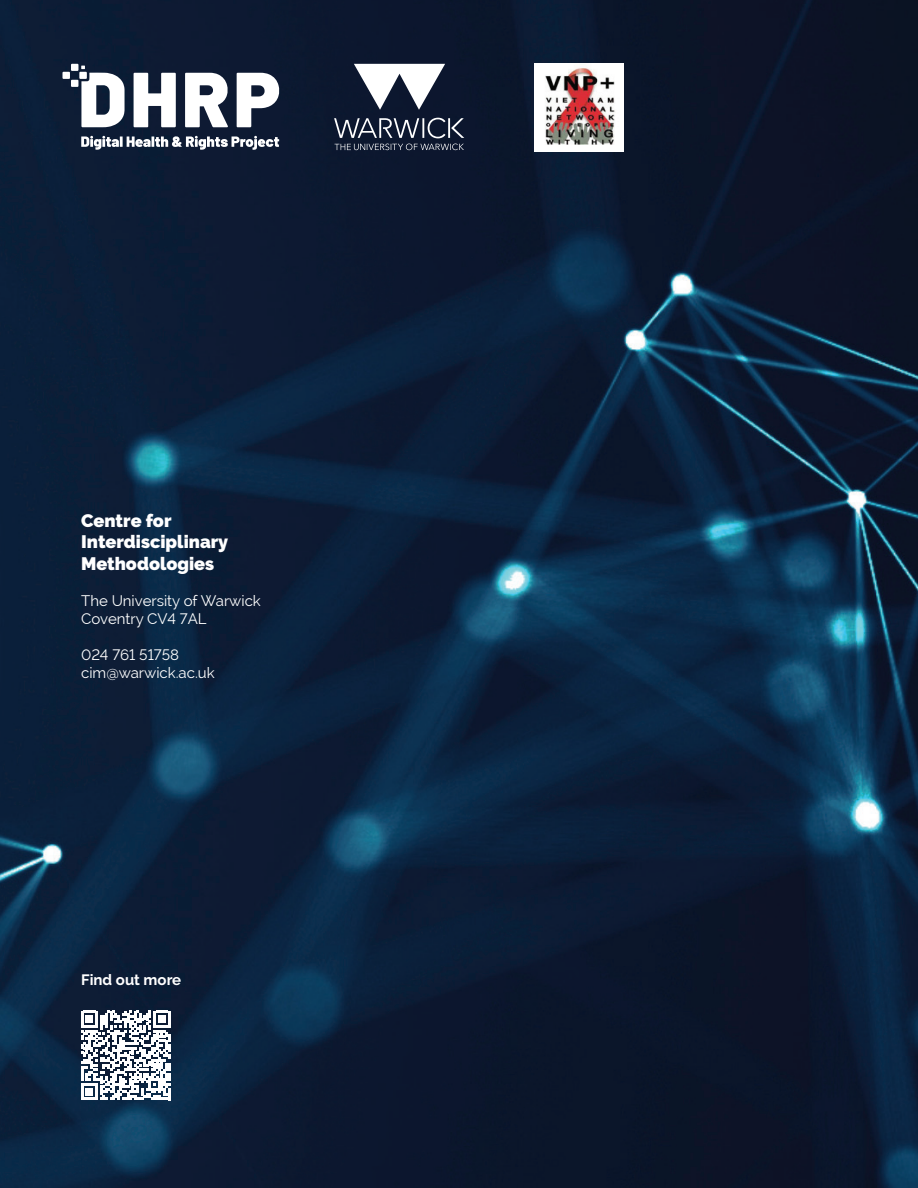
<style>
.page{position:relative;width:918px;height:1188px;background:#fff}
.page>*{position:absolute;margin:0;border:0;box-sizing:border-box;transform-origin:0 0}
.t1{font:900 18px/21.6px "Raleway";color:#fff}
.t2{font:15px/18px "Raleway";color:#fff}
.t3{font:700 15px "Raleway";color:#fff}
</style>
<div class="page">
<img style="left:0;top:0;width:918px;height:1188px">
<svg style="left:81px;top:1011px;width:89px;height:89px"></svg>
<svg style="left:185px;top:73px;width:43px;height:54px"></svg>
<svg style="left:134px;top:73px;width:42px;height:54px"></svg>
<svg style="left:237px;top:73px;width:42px;height:54px"></svg>
<svg style="left:63px;top:64px;width:62px;height:63px"></svg>
<svg style="left:81px;top:136px;width:198px;height:14px"></svg>
<svg style="left:354px;top:64px;width:91px;height:46px"></svg>
<svg style="left:334px;top:118px;width:130px;height:20px;background:#495163"></svg>
<svg style="left:335px;top:144px;width:129px;height:6px"></svg>
<div style="left:534px;top:64px;width:90px;height:88px;background:#fff"></div>
<img style="left:545px;top:68px;width:70px;height:77px">
<p class="t1" style="left:81px;top:510px;width:149px">Centre for<br>Interdisciplinary<br>Methodologies</p>
<p class="t2" style="left:81px;top:592px;width:181px">The University of Warwick<br>Coventry CV4 7AL</p>
<p class="t2" style="left:81px;top:646px;width:135px">024 761 51758 cim@warwick.ac.uk</p>
<p class="t3" style="left:81px;top:971px;width:101px">Find out more</p>
</div>
